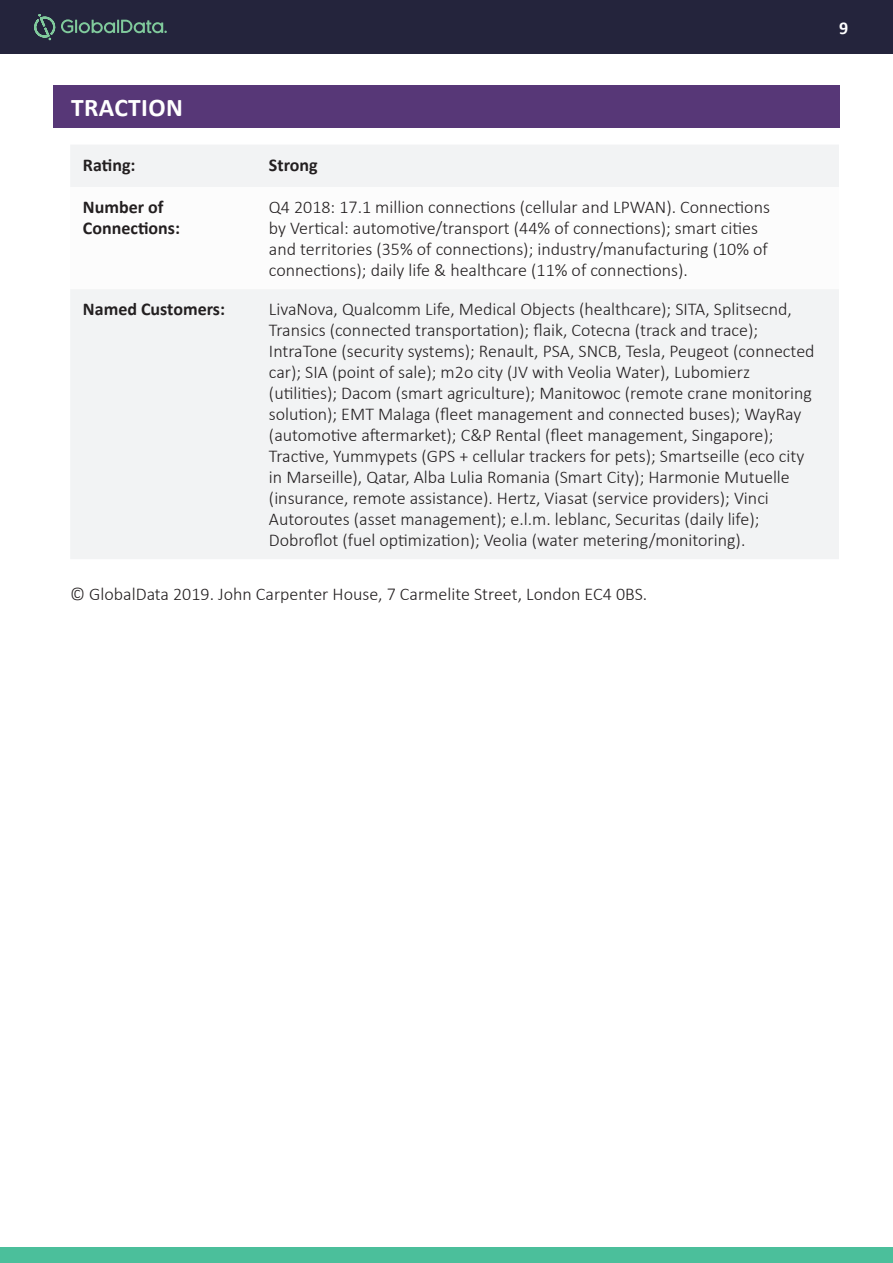
<style>
.page{position:relative;width:893px;height:1263px;background:#fff}
.page>*{position:absolute;margin:0;border:0;box-sizing:border-box;transform-origin:0 0}
.t1{font:700 25.5px "Calibri";letter-spacing:.015em;color:#fff}
.Body{font:300 18px/21px "Calibri";color:#231f20}
.Body-2{font:700 18px/21px "Calibri";color:#231f20}
.t2{font:700 18px "Calibri";color:#fff}
</style>
<div class="page">
<div style="left:0;top:1247px;width:893px;height:16px;background:#4bbf9b"></div>
<div style="left:0;top:0;width:893px;height:54px;background:#24243c"></div>
<svg style="left:34px;top:14px;width:133px;height:26px"></svg>
<div style="left:70px;top:145px;width:769px;height:414px;background:#f2f3f4"></div>
<svg style="left:70px;top:187px;width:769px;height:102px"></svg>
<div style="left:53px;top:85px;width:786px;height:42px;background:#573777"></div>
<p class="t1" style="left:71px;top:89px;width:113px">TRACTION</p>
<p class="Body-2" style="left:83px;top:154px;width:54px">Rating:</p>
<p class="Body-2" style="left:269px;top:154px;width:50px">Strong</p>
<p class="Body-2" style="left:83px;top:197px;width:99px">Number of<br>Connections:</p>
<p class="Body" style="left:269px;top:197px;width:503px">Q4 2018: 17.1 million connections (cellular and LPWAN). Connections by Vertical: automotive/transport (44% of connections); smart cities and territories (35% of connections); industry/manufacturing (10% of connections); daily life &amp; healthcare (11% of connections).</p>
<p class="Body-2" style="left:83px;top:299px;width:144px">Named Customers:</p>
<p class="Body" style="left:269px;top:299px;width:547px">LivaNova, Qualcomm Life, Medical Objects (healthcare); SITA, Splitsecnd, Transics (connected transportation); flaik, Cotecna (track and trace); IntraTone (security systems); Renault, PSA, SNCB, Tesla, Peugeot (connected car); SIA (point of sale); m2o city (JV with Veolia Water), Lubomierz (utilities); Dacom (smart agriculture); Manitowoc (remote crane monitoring solution); EMT Malaga (fleet management and connected buses); WayRay (automotive aftermarket); C&amp;P Rental (fleet management, Singapore); Tractive, Yummypets (GPS + cellular trackers for pets); Smartseille (eco city in Marseille), Qatar, Alba Lulia Romania (Smart City); Harmonie Mutuelle (insurance, remote assistance). Hertz, Viasat (service providers); Vinci Autoroutes (asset management); e.l.m. leblanc, Securitas (daily life); Dobroflot (fuel optimization); Veolia (water metering/monitoring).</p>
<p class="Body" style="left:70px;top:584px;width:579px">© GlobalData 2019. John Carpenter House, 7 Carmelite Street, London EC4 0BS.</p>
<p class="t2" style="left:839px;top:15px;width:11px">9</p>
</div>
